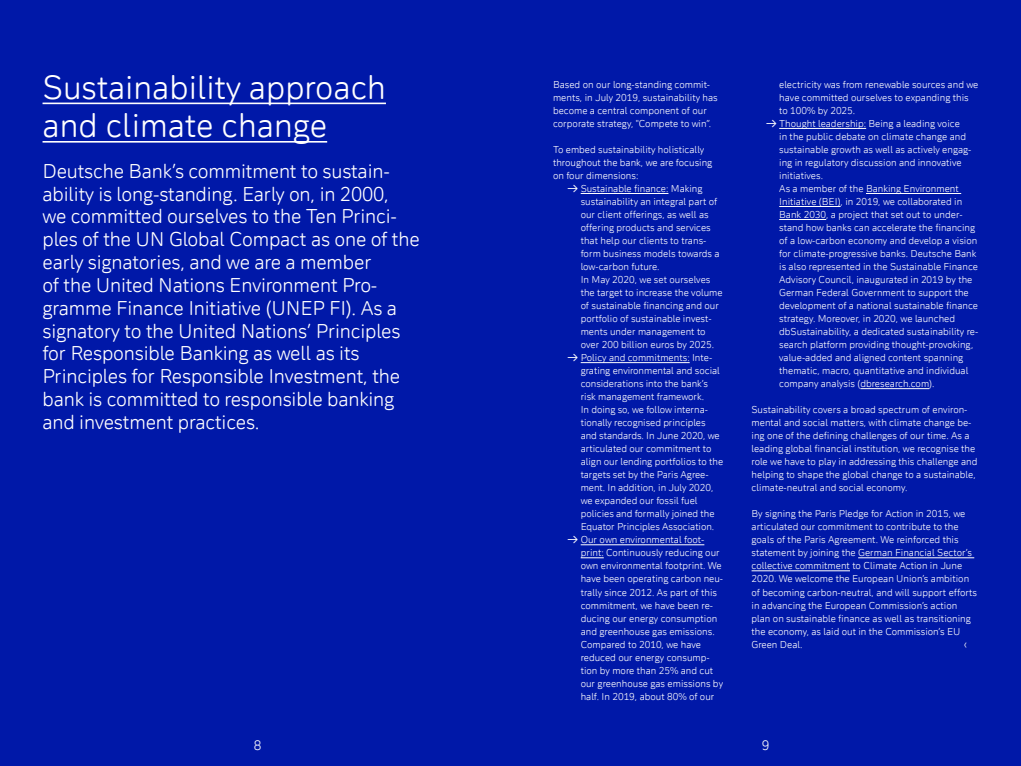
<style>
.page{position:relative;width:1021px;height:766px;background:#fff}
.page>*{position:absolute;margin:0;border:0;box-sizing:border-box;transform-origin:0 0}
.t1{font:32px/38.4px "Deutsche Bank Display";color:#fff}
.t2{font:19px/22.8px "Deutsche Bank Display";letter-spacing:-.01em;color:#fff}
.t3{font:13px "Deutsche Bank Display";color:#fff}
.t4{font:9.5px/13px "Deutsche Bank Display";color:#fff}
.s1{font-size:14px}
</style>
<div class="page">
<div style="left:0;top:0;width:1020px;height:765px;background:#0018a8"></div>
<hr style="left:43px;top:102px;width:343px;height:2px;background:#fff">
<hr style="left:43px;top:141px;width:284px;height:1px;background:#fff">
<hr style="left:580px;top:193px;width:88px;height:1px;background:#fff">
<hr style="left:580px;top:362px;width:109px;height:1px;background:#fff">
<hr style="left:580px;top:544px;width:124px;height:1px;background:#fff">
<svg style="left:580px;top:557px;width:23px;height:1px"></svg>
<hr style="left:779px;top:128px;width:87px;height:1px;background:#fff">
<hr style="left:866px;top:193px;width:95px;height:1px;background:#fff">
<hr style="left:779px;top:206px;width:61px;height:1px;background:#fff">
<hr style="left:779px;top:219px;width:47px;height:1px;background:#fff">
<hr style="left:860px;top:388px;width:69px;height:1px;background:#fff">
<hr style="left:858px;top:557px;width:116px;height:1px;background:#fff">
<hr style="left:751px;top:570px;width:99px;height:1px;background:#fff">
<p class="t1" style="left:43px;top:68px;width:345px">Sustainability approach and climate change</p>
<p class="t4" style="left:553px;top:78px;width:166px">Based on our long-standing commit&shy;ments, in July 2019, sustainability has become a central component of our corporate strategy, "Compete to win”.</p>
<p class="t4" style="left:553px;top:143px;width:161px">To embed sustainability holistically throughout the bank, we are focusing on four dimensions:</p>
<p class="t4" style="left:580px;top:182px;width:143px;text-indent:-13px"><span class="s1">→</span> Sustainable finance: Making sustainability an integral part of our client offerings, as well as offering products and services that help our clients to trans&shy;form business models towards a low-carbon future.<br>In May 2020, we set ourselves the target to increase the volume of sustainable financing and our portfolio of sustainable invest&shy;ments under management to over 200 billion euros by 2025.</p>
<p class="t4" style="left:580px;top:351px;width:144px;text-indent:-13px"><span class="s1">→</span> Policy and commitments: Inte&shy;grating environmental and social considerations into the bank’s risk management framework.<br>In doing so, we follow interna&shy;tionally recognised principles and standards. In June 2020, we articulated our commitment to align our lending portfolios to the targets set by the Paris Agree&shy;ment. In addition, in July 2020, we expanded our fossil fuel policies and formally joined the<br>Equator Principles Association.</p>
<p class="t4" style="left:580px;top:533px;width:144px;text-indent:-13px"><span class="s1">→</span> Our own environmental foot&shy;print: Continuously reducing our own environmental footprint. We have been operating carbon neu&shy;trally since 2012. As part of this commitment, we have been re&shy;ducing our energy consumption and greenhouse gas emissions.<br>Compared to 2010, we have reduced our energy consump&shy;tion by more than 25% and cut our greenhouse gas emissions by half. In 2019, about 80% of our</p>
<p class="t2" style="left:43px;top:159px;width:379px">Deutsche Bank’s commitment to sustain&shy;ability is long-standing. Early on, in 2000,<br>we committed ourselves to the Ten Princi&shy;ples of the UN Global Compact as one of the early signatories, and we are a member<br>of the United Nations Environment Pro&shy;gramme Finance Initiative (UNEP FI). As a signatory to the United Nations’ Principles for Responsible Banking as well as its Principles for Responsible Investment, the bank is committed to responsible banking and investment practices.</p>
<p class="t4" style="left:779px;top:78px;width:201px">electricity was from renewable sources and we have committed ourselves to expanding this to 100% by 2025.</p>
<p class="t4" style="left:779px;top:117px;width:200px;text-indent:-13px"><span class="s1">→</span> Thought leadership: Being a leading voice<br>in the public debate on climate change and sustainable growth as well as actively engag&shy;ing in regulatory discussion and innovative initiatives.<br>As a member of the Banking Environment Initiative (BEI), in 2019, we collaborated in Bank 2030, a project that set out to under&shy;stand how banks can accelerate the financing of a low-carbon economy and develop a vision for climate-progressive banks. Deutsche Bank is also represented in the Sustainable Finance Advisory Council, inaugurated in 2019 by the German Federal Government to support the development of a national sustainable finance strategy. Moreover, in 2020, we launched dbSustainability, a dedicated sustainability re&shy;search platform providing thought-provoking, value-added and aligned content spanning thematic, macro, quantitative and individual company analysis (dbresearch.com).</p>
<p class="t4" style="left:751px;top:403px;width:227px">Sustainability covers a broad spectrum of environ&shy;mental and social matters, with climate change be&shy;ing one of the defining challenges of our time. As a leading global financial institution, we recognise the role we have to play in addressing this challenge and helping to shape the global change to a sustainable, climate-neutral and social economy.</p>
<p class="t4" style="left:751px;top:507px;width:227px">By signing the Paris Pledge for Action in 2015, we articulated our commitment to contribute to the goals of the Paris Agreement. We reinforced this statement by joining the German Financial Sector’s collective commitment to Climate Action in June 2020. We welcome the European Union’s ambition of becoming carbon-neutral, and will support efforts in advancing the European Commission’s action plan on sustainable finance as well as transitioning the economy, as laid out in the Commission’s EU Green Deal.</p>
<p class="t3" style="left:254px;top:737px;width:9px">8</p>
<p class="t3" style="left:762px;top:737px;width:9px">9</p>
</div>
